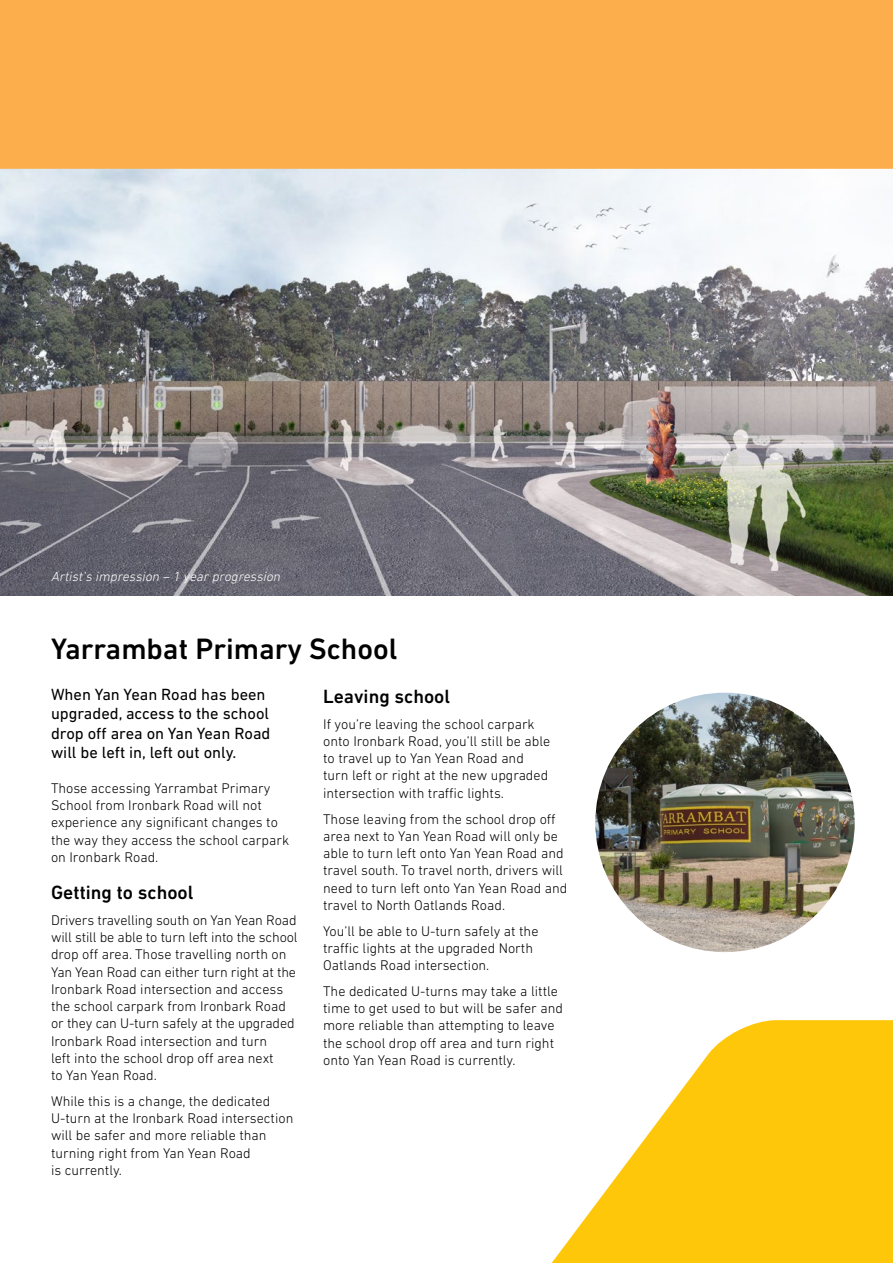
<style>
.page{position:relative;width:893px;height:1263px;background:#fff}
.page>*{position:absolute;margin:0;border:0;box-sizing:border-box;transform-origin:0 0}
.t1{font:500 30px "DIN Next LT Pro";color:#000}
.t2{font:500 19.5px "DIN Next LT Pro";color:#000}
.t3{font:16.5px/19.5px "DIN Next LT Pro";color:#000}
.t4{font:300 14.25px/17.2px "DIN Next LT Pro";color:#000}
.t5{font:italic 300 13.5px "DIN Next LT Pro";color:#fff}
</style>
<div class="page">
<img style="left:0;top:169px;width:893px;height:426px">
<svg style="left:551px;top:1020px;width:342px;height:243px;fill:#ffc709"></svg>
<img style="left:595px;top:693px;width:260px;height:259px;border-radius:130px">
<div style="left:0;top:0;width:893px;height:169px;background:#fbae4b"></div>
<p class="t5" style="left:51px;top:568px;width:234px">Artist’s impression – 1 yearprogression</p>
<h1 class="t1" style="left:51px;top:632px;width:348px">Yarrambat Primary School</h1>
<p class="t3" style="left:51px;top:684px;width:221px">When Yan Yean Road has been upgraded, access to the school drop off area on Yan Yean Road will be left in, left out only.</p>
<p class="t4" style="left:51px;top:779px;width:240px">Those accessing Yarrambat Primary<br>School from Ironbark Road will not experience any significant changes to the way they access the school carpark on Ironbark Road.</p>
<h2 class="t2" style="left:51px;top:881px;width:144px">Getting to school</h2>
<p class="t4" style="left:51px;top:911px;width:248px">Drivers travelling south on Yan Yean Road will still be able to turn left into the school drop off area. Those travelling north on Yan Yean Road can either turn right at the Ironbark Road intersection and access the school carpark from Ironbark Road or they can U-turn safely at the upgraded Ironbark Road intersection and turn<br>left into the school drop off area next<br>to Yan Yean Road.</p>
<p class="t4" style="left:51px;top:1092px;width:244px">While this is a change, the dedicated<br>U-turn at the Ironbark Road intersection will be safer and more reliable than turning right from Yan Yean Road<br>is currently.</p>
<h2 class="t2" style="left:323px;top:685px;width:128px">Leaving school</h2>
<p class="t4" style="left:323px;top:715px;width:229px">If you’re leaving the school carpark onto Ironbark Road, you’ll still be able to travel up to Yan Yean Road and turn left or right at the new upgraded intersection with traffic lights.</p>
<p class="t4" style="left:323px;top:810px;width:246px">Those leaving from the school drop off area next to Yan Yean Road will only be able to turn left onto Yan Yean Road and travel south. To travel north, drivers will need to turn left onto Yan Yean Road and travel to North Oatlands Road.</p>
<p class="t4" style="left:323px;top:922px;width:217px">You’ll be able to U-turn safely at the traffic lights at the upgraded North<br>Oatlands Road intersection.</p>
<p class="t4" style="left:323px;top:982px;width:241px">The dedicated U-turns may take a little time to get used to but will be safer and more reliable than attempting to leave the school drop off area and turn right onto Yan Yean Road is currently.</p>
</div>
